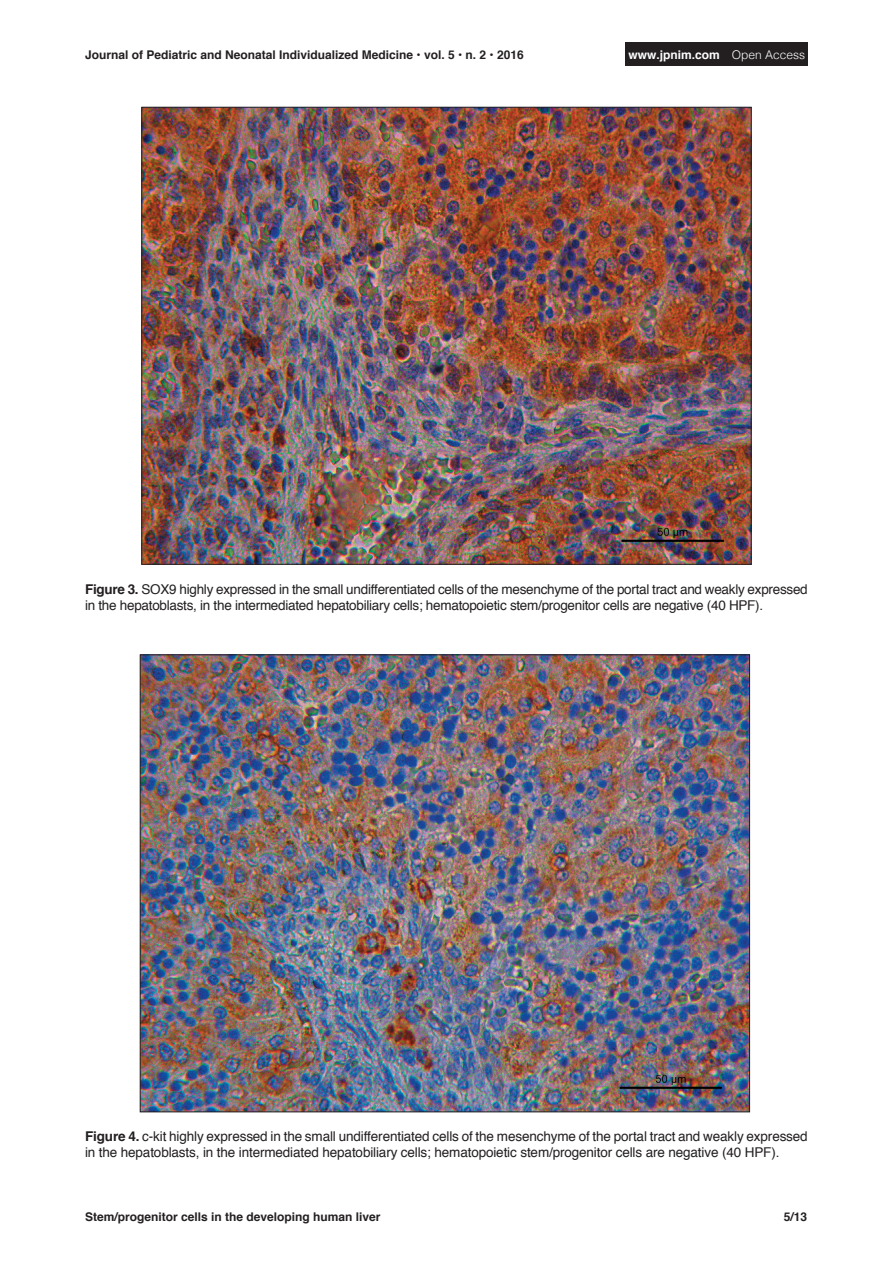
<style>
.page{position:relative;width:893px;height:1263px;background:#fff}
.page>*{position:absolute;margin:0;border:0;box-sizing:border-box;transform-origin:0 0}
.t1{font:13.5px/16.2px "Helvetica";letter-spacing:-.02em;color:#231f20}
.Footer_Left{font:700 12px "Helvetica";color:#231f20}
.t2{font:700 12px "Helvetica";color:#fff}
.s1{font-weight:300}
.s2{font-weight:700}
</style>
<div class="page">
<div style="left:626px;top:43px;width:182px;height:23px;background:#231f20"></div>
<img style="left:142px;top:656px;width:606px;height:454px">
<img style="left:143px;top:109px;width:607px;height:454px">
<p class="Footer_Left" style="left:85px;top:45px;width:440px">Journal of Pediatric and Neonatal Individualized Medicine • vol. 5 • n. 2 • 2016</p>
<p class="t2" style="left:629px;top:45px;width:178px">www.jpnim.com <span class="s1">Open Access</span></p>
<p class="t1" style="left:85px;top:581px;width:724px"><span class="s2">Figure 3.</span> SOX9 highly expressed in the small undifferentiated cells of the mesenchyme of the portal tract and weakly expressed in the hepatoblasts, in the intermediated hepatobiliary cells; hematopoietic stem/progenitor cells are negative (40 HPF).</p>
<p class="t1" style="left:85px;top:1128px;width:724px"><span class="s2">Figure 4.</span> c-kit highly expressed in the small undifferentiated cells of the mesenchyme of the portal tract and weakly expressed in the hepatoblasts, in the intermediated hepatobiliary cells; hematopoietic stem/progenitor cells are negative (40 HPF).</p>
<p class="Footer_Left" style="left:85px;top:1207px;width:297px">Stem/progenitor cells in the developing human liver</p>
<p class="Footer_Left" style="left:784px;top:1207px;width:25px">5/13</p>
</div>
